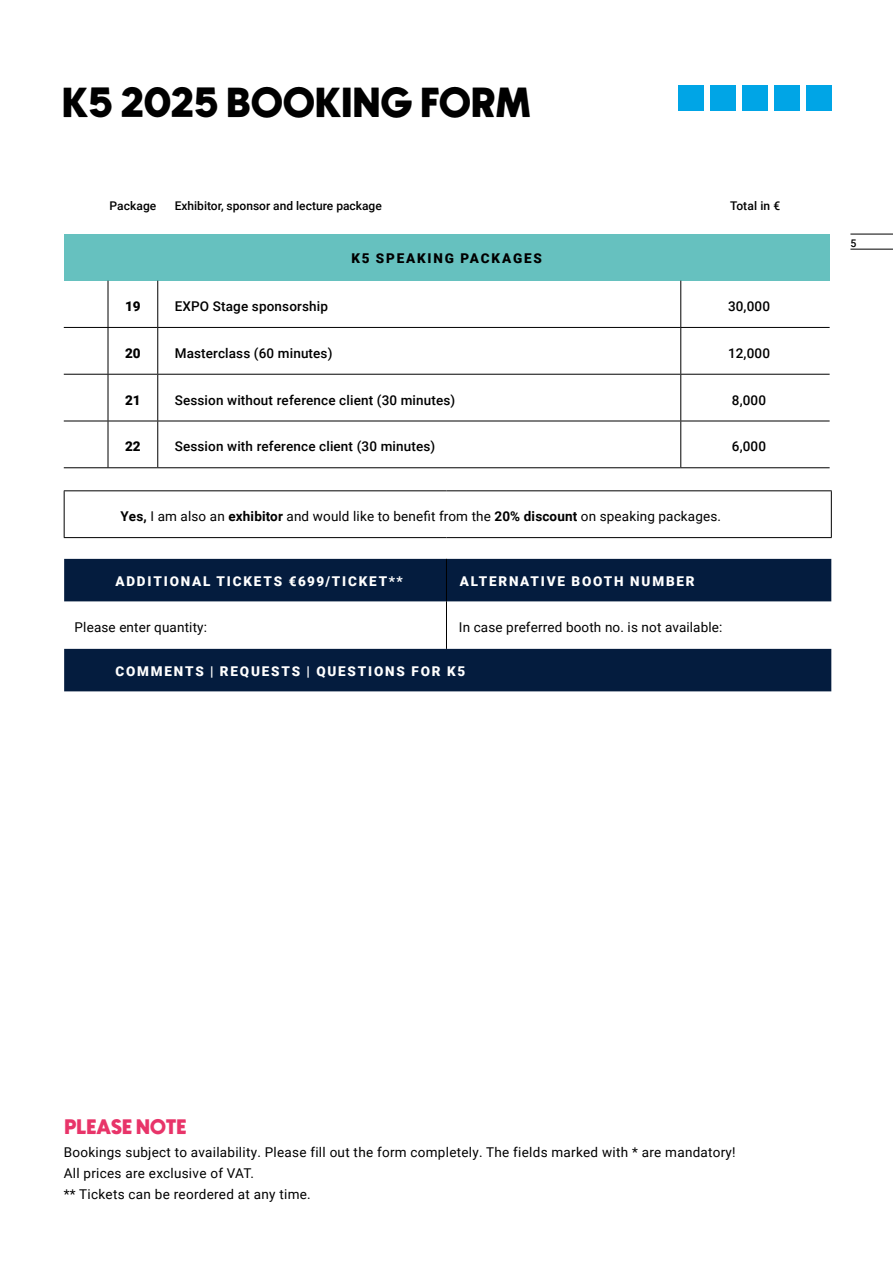
<style>
.page{position:relative;width:893px;height:1263px;background:#fff}
.page>*{position:absolute;margin:0;border:0;box-sizing:border-box;transform-origin:0 0}
.t1{font:42px "Newake";letter-spacing:.04em;color:#000}
.t2{font:21px "Newake";letter-spacing:.04em;color:#e83469}
.t3{font:13.5px/21px "Roboto";letter-spacing:.02em;color:#000}
.t4{font:500 13.5px "Roboto";letter-spacing:.01em;color:#000}
.t5{font:900 13.5px "Roboto";letter-spacing:.135em;color:#fff}
.t6{font:900 13.5px "Roboto";letter-spacing:.135em;color:#000}
.t7{font:500 12px "Roboto";color:#000}
.t8{font:500 10.5px "Roboto";color:#000}
.s1{font-weight:700}
</style>
<div class="page">
<hr style="left:850px;top:249px;width:43px;height:1px;background:#000">
<hr style="left:850px;top:234px;width:43px;height:1px;background:#000">
<div style="left:678px;top:85px;width:26px;height:26px;background:#00a5e6"></div>
<div style="left:710px;top:85px;width:26px;height:26px;background:#00a5e6"></div>
<div style="left:742px;top:85px;width:25px;height:26px;background:#00a5e6"></div>
<div style="left:774px;top:85px;width:25px;height:26px;background:#00a5e6"></div>
<div style="left:806px;top:85px;width:25px;height:26px;background:#00a5e6"></div>
<svg style="left:64px;top:559px;width:767px;height:132px;fill:#041c3e"></svg>
<hr style="left:64px;top:491px;width:1px;height:46px;background:#000">
<hr style="left:64px;top:490px;width:382px;height:1px;background:#000">
<hr style="left:446px;top:490px;width:386px;height:1px;background:#000">
<hr style="left:831px;top:491px;width:1px;height:46px;background:#000">
<hr style="left:64px;top:537px;width:382px;height:1px;background:#000">
<hr style="left:446px;top:537px;width:386px;height:1px;background:#000">
<hr style="left:446px;top:601px;width:1px;height:48px;background:#000">
<hr style="left:446px;top:559px;width:1px;height:42px;background:#000">
<div style="left:64px;top:234px;width:766px;height:47px;background:#66c1bf"></div>
<hr style="left:108px;top:281px;width:1px;height:46px;background:#000">
<hr style="left:157px;top:281px;width:1px;height:46px;background:#000">
<hr style="left:680px;top:281px;width:1px;height:46px;background:#000">
<hr style="left:64px;top:327px;width:44px;height:1px;background:#000">
<hr style="left:108px;top:327px;width:50px;height:1px;background:#000">
<hr style="left:108px;top:328px;width:1px;height:46px;background:#000">
<hr style="left:158px;top:327px;width:523px;height:1px;background:#000">
<hr style="left:157px;top:328px;width:1px;height:46px;background:#000">
<hr style="left:681px;top:327px;width:149px;height:1px;background:#000">
<hr style="left:680px;top:328px;width:1px;height:46px;background:#000">
<hr style="left:64px;top:374px;width:44px;height:1px;background:#000">
<hr style="left:108px;top:374px;width:50px;height:1px;background:#000">
<hr style="left:108px;top:375px;width:1px;height:46px;background:#000">
<hr style="left:158px;top:374px;width:523px;height:1px;background:#000">
<hr style="left:157px;top:375px;width:1px;height:46px;background:#000">
<hr style="left:681px;top:374px;width:149px;height:1px;background:#000">
<hr style="left:680px;top:375px;width:1px;height:46px;background:#000">
<hr style="left:64px;top:421px;width:44px;height:1px;background:#000">
<hr style="left:108px;top:421px;width:50px;height:1px;background:#000">
<hr style="left:108px;top:421px;width:1px;height:46px;background:#000">
<hr style="left:158px;top:421px;width:523px;height:1px;background:#000">
<hr style="left:157px;top:421px;width:1px;height:46px;background:#000">
<hr style="left:681px;top:421px;width:149px;height:1px;background:#000">
<hr style="left:680px;top:421px;width:1px;height:46px;background:#000">
<hr style="left:64px;top:467px;width:44px;height:1px;background:#000">
<hr style="left:108px;top:467px;width:50px;height:1px;background:#000">
<hr style="left:158px;top:467px;width:523px;height:1px;background:#000">
<hr style="left:681px;top:467px;width:149px;height:1px;background:#000">
<h1 class="t1" style="left:63px;top:79px;width:469px">K5 2025 BOOKING FORM</h1>
<p class="t7" style="left:109px;top:198px;width:49px">Package</p>
<p class="t7" style="left:175px;top:198px;width:209px">Exhibitor, sponsor and lecture package</p>
<p class="t7" style="left:730px;top:198px;width:52px">Total in €</p>
<p class="t6" style="left:351px;top:249px;width:192px">K5 SPEAKING PACKAGES</p>
<p class="t6" style="left:125px;top:297px;width:17px">19</p>
<p class="t4" style="left:175px;top:297px;width:155px">EXPO Stage sponsorship</p>
<p class="t4" style="left:728px;top:297px;width:43px">30,000</p>
<p class="t6" style="left:125px;top:344px;width:17px">20</p>
<p class="t4" style="left:175px;top:344px;width:159px">Masterclass (60 minutes)</p>
<p class="t4" style="left:728px;top:344px;width:43px">12,000</p>
<p class="t6" style="left:125px;top:390px;width:17px">21</p>
<p class="t4" style="left:175px;top:390px;width:282px">Session without reference client (30 minutes)</p>
<p class="t4" style="left:732px;top:390px;width:36px">8,000</p>
<p class="t6" style="left:125px;top:437px;width:17px">22</p>
<p class="t4" style="left:175px;top:437px;width:262px">Session with reference client (30 minutes)</p>
<p class="t4" style="left:732px;top:437px;width:36px">6,000</p>
<p class="t3" style="left:120px;top:505px;width:602px"><span class="s1">Yes,</span> I am also an <span class="s1">exhibitor</span> and would like to benefit from the <span class="s1">20% discount</span> on speaking packages.</p>
<p class="t5" style="left:115px;top:572px;width:289px">ADDITIONAL TICKETS €699/TICKET**</p>
<p class="t5" style="left:460px;top:572px;width:236px">ALTERNATIVE BOOTH NUMBER</p>
<p class="t3" style="left:75px;top:616px;width:134px">Please enter quantity:</p>
<p class="t3" style="left:459px;top:616px;width:265px">In case preferred booth no. is not available:</p>
<p class="t5" style="left:115px;top:662px;width:351px">COMMENTS | REQUESTS | QUESTIONS FOR K5</p>
<p class="t8" style="left:850px;top:236px;width:7px">5</p>
<h2 class="t2" style="left:65px;top:1115px;width:123px">PLEASE NOTE</h2>
<p class="t3" style="left:64px;top:1141px;width:673px">Bookings subject to availability. Please fill out the form completely. The fields marked with * are mandatory!<br>All prices are exclusive of VAT.<br>** Tickets can be reordered at any time.</p>
</div>
